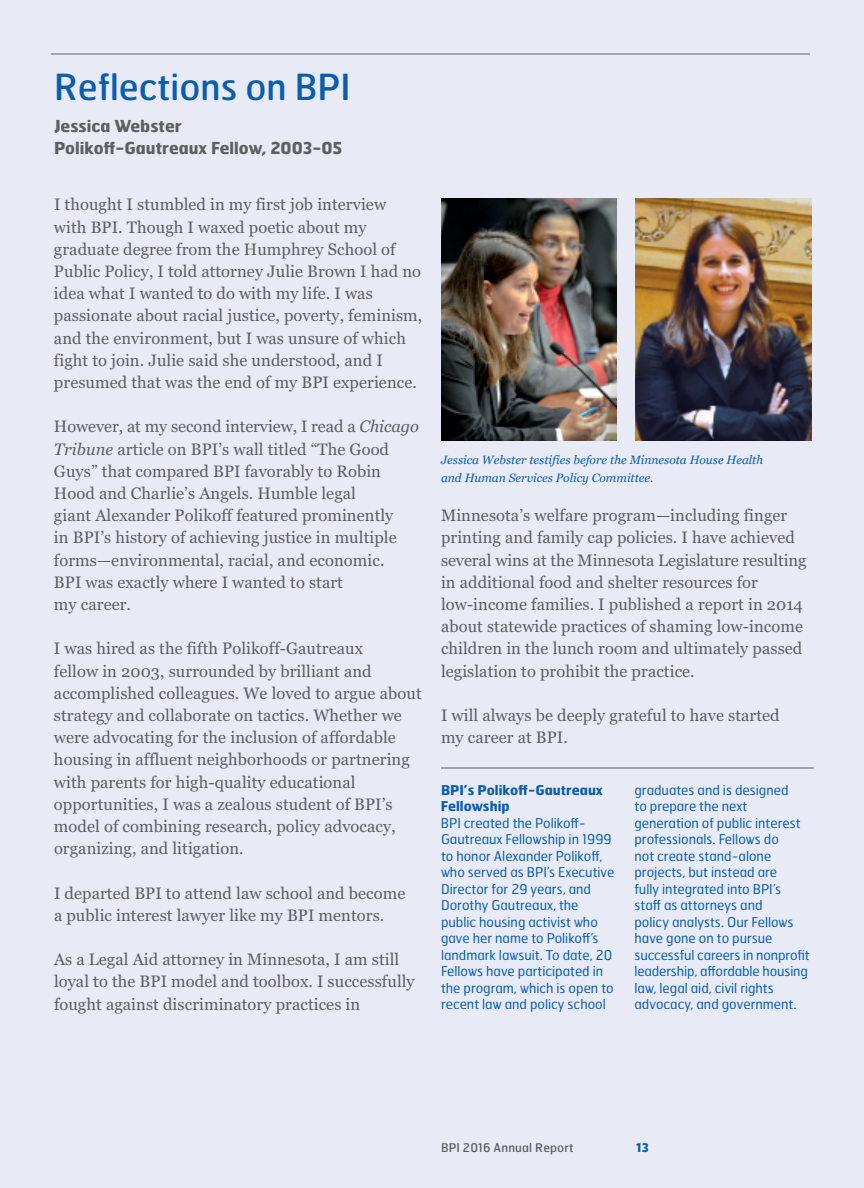
<style>
.page{position:relative;width:864px;height:1188px;background:#e8ebf6}
.page>*{position:absolute;margin:0;border:0;box-sizing:border-box;transform-origin:0 0}
.t1{font:36px "Hermes FB";color:#0a5ead}
.t2{font:16.5px/22.2px "Georgia";letter-spacing:.005em;color:#5f5f62}
.t3{font:700 16.5px/22.2px "Hermes FB";color:#5f5f62}
.t4{font:13.5px/16.5px "Hermes FB";color:#0a5ead}
.t5{font:700 13.5px/16.5px "Hermes FB";color:#0a5ead}
.t6{font:italic 12px/18px "Georgia";color:#0a5ead}
.t7{font:12px "Hermes FB";letter-spacing:.015em;color:#5f5f62}
.t8{font:700 12px "Hermes FB";color:#0a5ead}
.s1{font-style:italic}
</style>
<div class="page">
<img style="left:441px;top:198px;width:175px;height:243px">
<img style="left:636px;top:198px;width:175px;height:243px">
<hr style="left:51px;top:54px;width:759px;height:1px;background:#5f5f62">
<hr style="left:441px;top:768px;width:373px;height:1px;background:#5f5f62">
<h1 class="t1" style="left:54px;top:66px;width:298px">Reflections on BPI</h1>
<p class="t3" style="left:54px;top:115px;width:290px">Jessica Webster<br>Polikoff-Gautreaux Fellow, 2003-05</p>
<p class="t2" style="left:54px;top:194px;width:370px">I thought I stumbled in my first job interview with BPI. Though I waxed poetic about my graduate degree from the Humphrey School of Public Policy, I told attorney Julie Brown I had no idea what I wanted to do with my life. I was passionate about racial justice, poverty, feminism, and the environment, but I was unsure of which fight to join. Julie said she understood, and I presumed that was the end of my BPI experience.</p>
<p class="t2" style="left:54px;top:416px;width:367px">However, at my second interview, I read a <span class="s1">Chicago Tribune</span> article on BPI’s wall titled “The Good Guys” that compared BPI favorably to Robin Hood and Charlie’s Angels. Humble legal<br>giant Alexander Polikoff featured prominently<br>in BPI’s history of achieving justice in multiple forms—environmental, racial, and economic.<br>BPI was exactly where I wanted to start<br>my career.</p>
<p class="t2" style="left:54px;top:638px;width:369px">I was hired as the fifth Polikoff-Gautreaux<br>fellow in 2003, surrounded by brilliant and accomplished colleagues. We loved to argue about strategy and collaborate on tactics. Whether we were advocating for the inclusion of affordable housing in affluent neighborhoods or partnering with parents for high-quality educational opportunities, I was a zealous student of BPI’s model of combining research, policy advocacy, organizing, and litigation.</p>
<p class="t2" style="left:54px;top:882px;width:353px">I departed BPI to attend law school and become a public interest lawyer like my BPI mentors.</p>
<p class="t2" style="left:54px;top:948px;width:362px">As a Legal Aid attorney in Minnesota, I am still loyal to the BPI model and toolbox. I successfully fought against discriminatory practices in</p>
<p class="t6" style="left:441px;top:451px;width:324px">Jessica Webster testifies before the Minnesota House Health and Human Services Policy Committee.</p>
<p class="t2" style="left:441px;top:504px;width:367px">Minnesota’s welfare program—including finger printing and family cap policies. I have achieved several wins at the Minnesota Legislature resulting in additional food and shelter resources for low-income families. I published a report in 2014 about statewide practices of shaming low-income children in the lunch room and ultimately passed legislation to prohibit the practice.</p>
<p class="t2" style="left:441px;top:704px;width:340px">I will always be deeply grateful to have started my career at BPI.</p>
<p class="t5" style="left:441px;top:782px;width:163px">BPI’s Polikoff-Gautreaux<br>Fellowship</p>
<p class="t4" style="left:441px;top:816px;width:175px">BPI created the Polikoff-<br>Gautreaux Fellowship in 1999 to honor Alexander Polikoff, who served as BPI’s Executive<br>Director for 29 years, and<br>Dorothy Gautreaux, the public housing activist who gave her name to Polikoff’s landmark lawsuit. To date, 20<br>Fellows have participated in the program, which is open to recent law and policy school</p>
<p class="t4" style="left:635px;top:783px;width:177px">graduates and is designed<br>to prepare the next generation of public interest professionals. Fellows do<br>not create stand-alone projects, but instead are<br>fully integrated into BPI’s staff as attorneys and<br>policy analysts. Our Fellows have gone on to pursue successful careers in nonprofit leadership, affordable housing law, legal aid, civil rights advocacy, and government.</p>
<p class="t7" style="left:441px;top:1141px;width:134px">BPI 2016 Annual Report</p>
<p class="t8" style="left:636px;top:1141px;width:14px">13</p>
</div>
